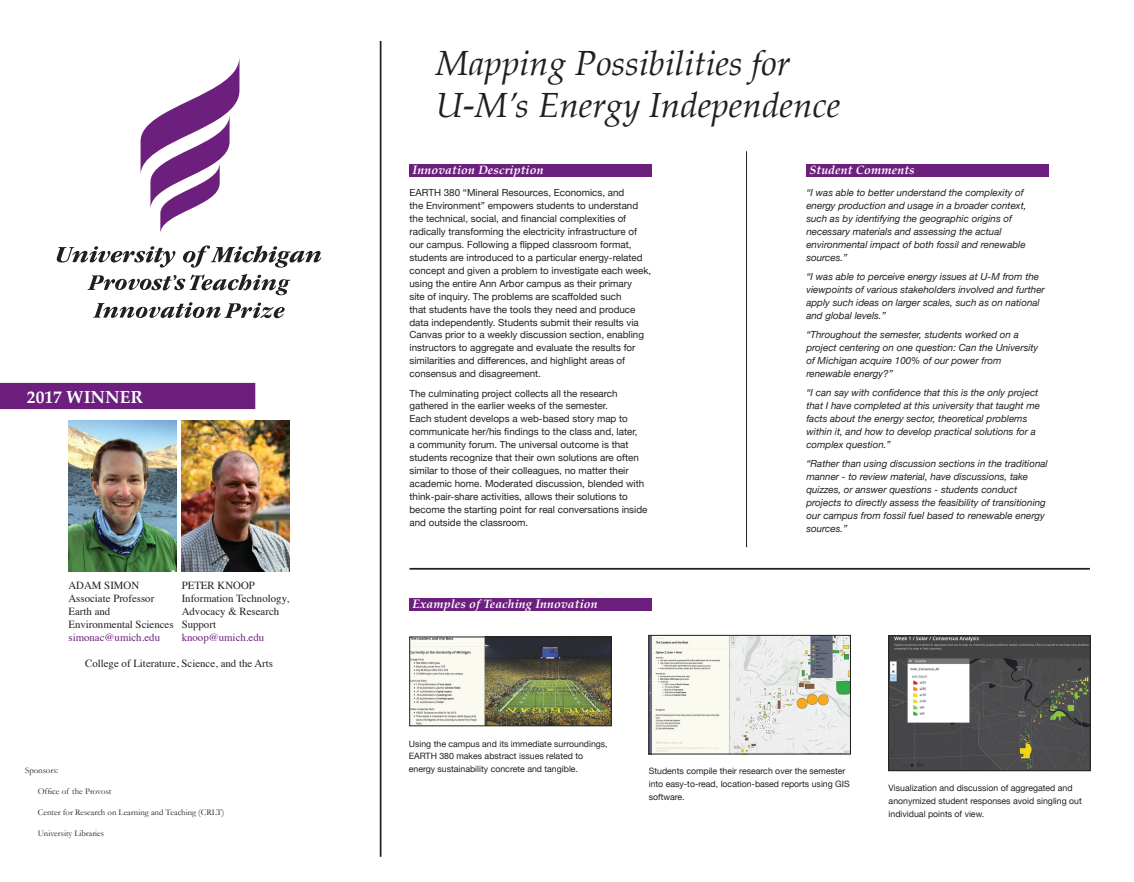
<style>
.page{position:relative;width:1134px;height:882px;background:#fff}
.page>*{position:absolute;margin:0;border:0;box-sizing:border-box;transform-origin:0 0}
.t1{font:italic 35px/42px "Palatino";color:#231f20}
.t2{font:700 17.5px "Palatino";color:#fff}
.t3{font:italic 12.6px "Cooper Black Std";color:#231f20}
.t4{font:italic 700 12.25px "Palatino";letter-spacing:.01em;color:#fff}
.t5{font:10.85px/13px "Times";color:#231f20}
.t6{font:10.85px "Times";color:#6c1f7d}
.t7{font:9.8px/12.9px "Helvetica Neue";color:#231f20}
.t8{font:italic 9.8px/12.9px "Helvetica Neue";color:#231f20}
.t9{font:8.75px/12.9px "Helvetica Neue";color:#231f20}
.t10{font:8.75px "Garamond";color:#231f20}
</style>
<div class="page">
<div style="left:0;top:383px;width:255px;height:26px;background:#6c1f7d"></div>
<div style="left:410px;top:164px;width:242px;height:12px;background:#6c1f7d"></div>
<div style="left:806px;top:164px;width:243px;height:12px;background:#6c1f7d"></div>
<div style="left:410px;top:598px;width:242px;height:13px;background:#6c1f7d"></div>
<hr style="left:410px;top:568px;width:680px;height:2px;background:#231f20">
<hr style="left:380px;top:41px;width:2px;height:816px;background:#231f20">
<hr style="left:746px;top:151px;width:1px;height:396px;background:#231f20">
<svg style="left:93px;top:302px;width:192px;height:16px"></svg>
<svg style="left:57px;top:246px;width:118px;height:22px"></svg>
<svg style="left:183px;top:245px;width:138px;height:23px"></svg>
<svg style="left:88px;top:274px;width:202px;height:21px"></svg>
<svg style="left:141px;top:61px;width:98px;height:172px"></svg>
<img style="left:182px;top:420px;width:108px;height:151px">
<img style="left:68px;top:420px;width:108px;height:151px">
<img style="left:651px;top:637px;width:198px;height:115px">
<div style="left:649px;top:635px;width:202px;height:119px;border:1px solid #231f20"></div>
<img style="left:412px;top:639px;width:197px;height:85px">
<div style="left:410px;top:637px;width:201px;height:89px;border:1px solid #231f20"></div>
<img style="left:890px;top:638px;width:198px;height:131px">
<div style="left:888px;top:636px;width:202px;height:135px;border:1px solid #231f20"></div>
<p class="t3" style="left:173px;top:272px;width:5px">’</p>
<h2 class="t2" style="left:27px;top:382px;width:118px">2017 WINNER</h2>
<p class="t5" style="left:68px;top:577px;width:107px">ADAM SIMON<br>Associate Professor<br>Earth and<br>Environmental Sciences</p>
<p class="t6" style="left:68px;top:627px;width:93px">simonac@umich.edu</p>
<p class="t5" style="left:182px;top:577px;width:109px">PETER KNOOP<br>Information Technology,<br>Advocacy &amp; Research<br>Support</p>
<p class="t6" style="left:182px;top:627px;width:84px">knoop@umich.edu</p>
<p class="t5" style="left:85px;top:656px;width:190px">College of Literature, Science, and the Arts</p>
<p class="t10" style="left:25px;top:765px;width:35px">Sponsors:</p>
<p class="t10" style="left:38px;top:786px;width:75px">Office of the Provost</p>
<p class="t10" style="left:38px;top:807px;width:188px">Center for Research on Learning and Teaching (CRLT)</p>
<p class="t10" style="left:38px;top:828px;width:68px">University Libraries</p>
<h1 class="t1" style="left:436px;top:42px;width:406px">Mapping Possibilities for<br>U-M’s Energy Independence</h1>
<p class="t4" style="left:413px;top:160px;width:132px">Innovation Description</p>
<p class="t4" style="left:810px;top:160px;width:107px">Student Comments</p>
<p class="t7" style="left:410px;top:187px;width:243px">EARTH 380 “Mineral Resources, Economics, and<br>the Environment” empowers students to understand the technical, social, and financial complexities of radically transforming the electricity infrastructure of our campus. Following a flipped classroom format, students are introduced to a particular energy-related concept and given a problem to investigate each week, using the entire Ann Arbor campus as their primary<br>site of inquiry. The problems are scaffolded such<br>that students have the tools they need and produce data independently. Students submit their results via Canvas prior to a weekly discussion section, enabling instructors to aggregate and evaluate the results for similarities and differences, and highlight areas of consensus and disagreement.</p>
<p class="t7" style="left:410px;top:387px;width:239px">The culminating project collects all the research gathered in the earlier weeks of the semester.<br>Each student develops a web-based story map to communicate her/his findings to the class and, later,<br>a community forum. The universal outcome is that students recognize that their own solutions are often similar to those of their colleagues, no matter their academic home. Moderated discussion, blended with think-pair-share activities, allows their solutions to become the starting point for real conversations inside and outside the classroom.</p>
<p class="t8" style="left:806px;top:187px;width:222px">“I was able to better understand the complexity of energy production and usage in a broader context, such as by identifying the geographic origins of necessary materials and assessing the actual environmental impact of both fossil and renewable sources.”</p>
<p class="t8" style="left:806px;top:271px;width:240px">“I was able to perceive energy issues at U-M from the viewpoints of various stakeholders involved and further apply such ideas on larger scales, such as on national and global levels.”</p>
<p class="t8" style="left:806px;top:329px;width:233px">“Throughout the semester, students worked on a project centering on one question: Can the University of Michigan acquire 100% of our power from renewable energy?”</p>
<p class="t8" style="left:806px;top:387px;width:235px">“I can say with confidence that this is the only project that I have completed at this university that taught me facts about the energy sector, theoretical problems within it, and how to develop practical solutions for a complex question.”</p>
<p class="t8" style="left:806px;top:458px;width:243px">“Rather than using discussion sections in the traditional manner - to review material, have discussions, take quizzes, or answer questions - students conduct projects to directly assess the feasibility of transitioning our campus from fossil fuel based to renewable energy sources.”</p>
<p class="t4" style="left:413px;top:594px;width:187px">Examples of Teaching Innovation</p>
<p class="t9" style="left:409px;top:737px;width:200px">Using the campus and its immediate surroundings,<br>EARTH 380 makes abstract issues related to energy sustainability concrete and tangible.</p>
<p class="t9" style="left:649px;top:765px;width:203px">Students compile their research over the semester into easy-to-read, location-based reports using GIS software.</p>
<p class="t9" style="left:889px;top:782px;width:195px">Visualization and discussion of aggregated and anonymized student responses avoid singling out individual points of view.</p>
</div>
